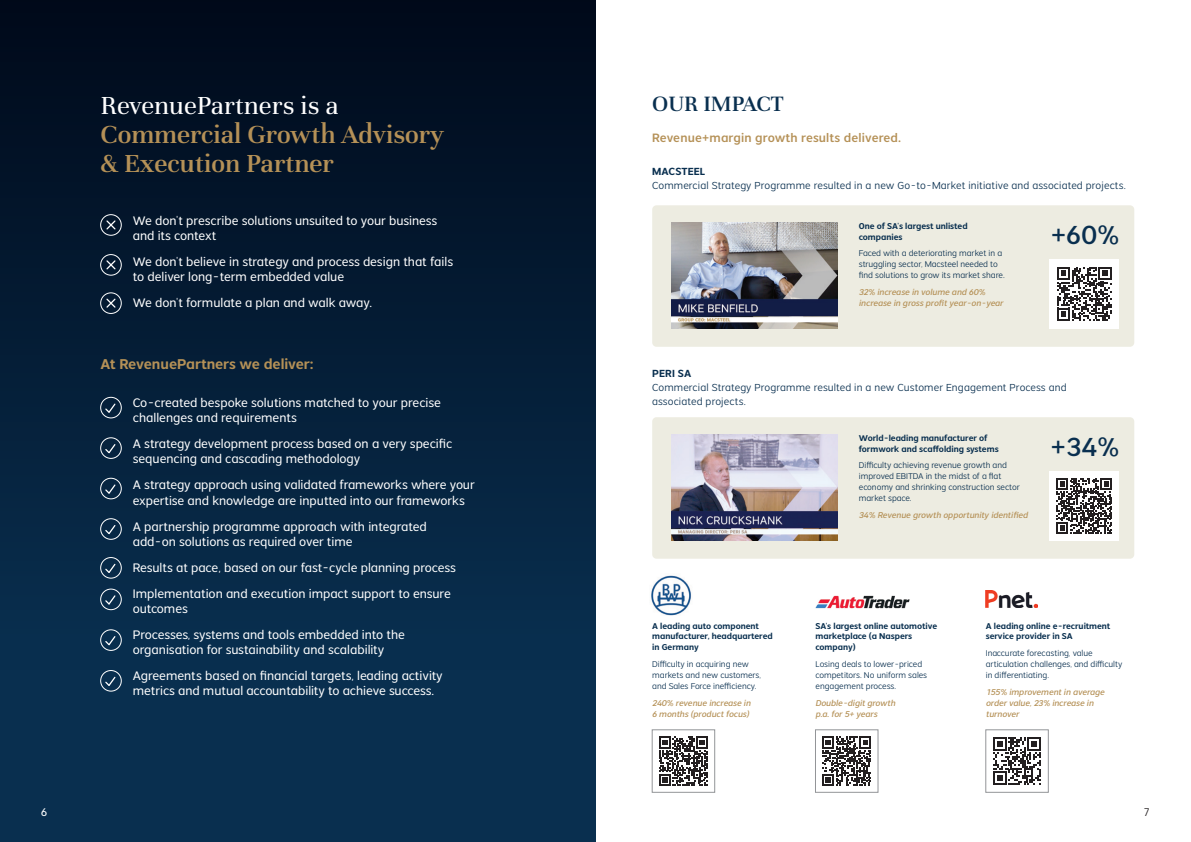
<style>
.page{position:relative;width:1191px;height:842px;background:#fff}
.page>*{position:absolute;margin:0;border:0;box-sizing:border-box;transform-origin:0 0}
.t1{font:500 28.5px/29px "Unna";color:#b59157}
.t2{font:500 28px "Vistol Sans";color:#092f4f}
.t3{font:500 24px "Unna";color:#092f4f}
.t4{font:700 15.2px "Vistol Sans";letter-spacing:-.01em;color:#b59157}
.t5{font:13.3px/15.2px "Vistol Sans";letter-spacing:-.005em;color:#fff}
.Forward_INTRO{font:600 13px "Vistol Sans";letter-spacing:.005em;color:#b59157}
.Folio_Mag_Name{font:12px "Vistol Sans";color:#fff}
.Folio_Mag_Name-2{font:300 12px "Vistol Sans";color:#231f20}
.Forward_INTRO-2{font:300 11px/14px "Vistol Sans";letter-spacing:.01em;color:#092f4f}
.Forward_INTRO-3{font:700 11px "Vistol Sans";letter-spacing:.015em;color:#092f4f}
.t6{font:300 9px/11px "Vistol Sans";color:#092f4f}
.t7{font:700 9px/10.8px "Vistol Sans";color:#092f4f}
.t8{font:italic 500 9px/11px "Vistol Sans";color:#b59157}
.s1{font-weight:400;color:#fff}
</style>
<div class="page">
<div style="left:0;top:0;width:595px;height:842px;background:#092f4f"></div>
<div style="left:0;top:0;width:595px;height:669px;background:linear-gradient(to bottom,#00091a,#093050)"></div>
<div style="left:652px;top:205px;width:482px;height:142px;background:#edece1;border-radius:4px"></div>
<div style="left:652px;top:417px;width:482px;height:142px;background:#edece1;border-radius:4px"></div>
<div style="left:1049px;top:259px;width:70px;height:70px;background:#fff"></div>
<svg style="left:1057px;top:267px;width:54px;height:54px"></svg>
<div style="left:1049px;top:471px;width:70px;height:70px;background:#fff"></div>
<svg style="left:1056px;top:478px;width:56px;height:56px"></svg>
<svg style="left:659px;top:736px;width:49px;height:49px"></svg>
<div style="left:652px;top:729px;width:63px;height:63px;border:1px solid #939598"></div>
<svg style="left:822px;top:736px;width:49px;height:49px"></svg>
<div style="left:815px;top:729px;width:63px;height:63px;border:1px solid #939598"></div>
<svg style="left:993px;top:737px;width:47px;height:48px"></svg>
<div style="left:985px;top:729px;width:63px;height:63px;border:1px solid #939598"></div>
<img style="left:651px;top:575px;width:40px;height:40px">
<img style="left:815px;top:595px;width:95px;height:14px">
<img style="left:985px;top:591px;width:52px;height:17px">
<img style="left:671px;top:222px;width:166px;height:107px">
<img style="left:671px;top:434px;width:166px;height:107px">
<div style="left:100px;top:214px;width:22px;height:22px;border:1px solid #fff;border-radius:50%"></div>
<svg style="left:105px;top:219px;width:12px;height:12px"></svg>
<div style="left:100px;top:254px;width:22px;height:22px;border:1px solid #fff;border-radius:50%"></div>
<svg style="left:105px;top:259px;width:12px;height:12px"></svg>
<div style="left:100px;top:292px;width:22px;height:22px;border:1px solid #fff;border-radius:50%"></div>
<svg style="left:105px;top:297px;width:12px;height:12px"></svg>
<div style="left:100px;top:397px;width:22px;height:21px;border:1px solid #fff;border-radius:50%"></div>
<svg style="left:104px;top:402px;width:13px;height:12px"></svg>
<div style="left:100px;top:670px;width:22px;height:21px;border:1px solid #fff;border-radius:50%"></div>
<svg style="left:105px;top:676px;width:11px;height:10px"></svg>
<div style="left:100px;top:437px;width:22px;height:22px;border:1px solid #fff;border-radius:50%"></div>
<svg style="left:104px;top:443px;width:13px;height:11px"></svg>
<div style="left:100px;top:478px;width:22px;height:21px;border:1px solid #fff;border-radius:50%"></div>
<svg style="left:104px;top:483px;width:13px;height:12px"></svg>
<div style="left:100px;top:518px;width:22px;height:22px;border:1px solid #fff;border-radius:50%"></div>
<svg style="left:104px;top:524px;width:13px;height:11px"></svg>
<div style="left:100px;top:557px;width:22px;height:21px;border:1px solid #fff;border-radius:50%"></div>
<svg style="left:104px;top:563px;width:13px;height:11px"></svg>
<div style="left:100px;top:589px;width:22px;height:21px;border:1px solid #fff;border-radius:50%"></div>
<svg style="left:104px;top:594px;width:13px;height:12px"></svg>
<div style="left:100px;top:629px;width:22px;height:22px;border:1px solid #fff;border-radius:50%"></div>
<svg style="left:104px;top:635px;width:13px;height:11px"></svg>
<p class="t1" style="left:100px;top:89px;width:345px"><span class="s1">RevenuePartners is a<br></span>Commercial Growth Advisory &amp; Execution Partner</p>
<p class="t5" style="left:133px;top:213px;width:306px">We don’t prescribe solutions unsuited to your business and its context</p>
<p class="t5" style="left:133px;top:254px;width:322px">We don’t believe in strategy and process design that fails to deliver long-term embedded value</p>
<p class="t5" style="left:133px;top:295px;width:241px">We don’t formulate a plan and walk away.</p>
<p class="t4" style="left:100px;top:355px;width:215px">At RevenuePartners we deliver:</p>
<p class="t5" style="left:133px;top:395px;width:309px">Co-created bespoke solutions matched to your precise challenges and requirements</p>
<p class="t5" style="left:133px;top:436px;width:321px">A strategy development process based on a very specific sequencing and cascading methodology</p>
<p class="t5" style="left:133px;top:477px;width:343px">A strategy approach using validated frameworks where your expertise and knowledge are inputted into our frameworks</p>
<p class="t5" style="left:133px;top:519px;width:295px">A partnership programme approach with integrated add-on solutions as required over time</p>
<p class="t5" style="left:133px;top:560px;width:324px">Results at pace, based on our fast-cycle planning process</p>
<p class="t5" style="left:133px;top:586px;width:319px">Implementation and execution impact support to ensure outcomes</p>
<p class="t5" style="left:133px;top:627px;width:274px">Processes, systems and tools embedded into the organisation for sustainability and scalability</p>
<p class="t5" style="left:133px;top:668px;width:311px">Agreements based on financial targets, leading activity metrics and mutual accountability to achieve success.</p>
<p class="t3" style="left:652px;top:87px;width:133px">OUR IMPACT</p>
<p class="Forward_INTRO" style="left:652px;top:130px;width:250px">Revenue+margin growth results delivered.</p>
<p class="Forward_INTRO-3" style="left:652px;top:165px;width:54px">MACSTEEL</p>
<p class="Forward_INTRO-2" style="left:652px;top:179px;width:475px">Commercial Strategy Programme resulted in a new Go-to-Market initiative and associated projects.</p>
<p class="t7" style="left:859px;top:221px;width:110px">One of SA’s largest unlisted companies</p>
<p class="t6" style="left:859px;top:248px;width:147px">Faced with a deteriorating market in a struggling sector, Macsteel needed to find solutions to grow its market share.</p>
<p class="t8" style="left:859px;top:286px;width:148px">32% increase in volume and 60% increase in gross profityear-on-year</p>
<p class="t2" style="left:1051px;top:219px;width:69px">+60%</p>
<p class="Forward_INTRO-3" style="left:652px;top:367px;width:41px">PERI SA</p>
<p class="Forward_INTRO-2" style="left:652px;top:380px;width:416px">Commercial Strategy Programme resulted in a new Customer Engagement Process and associated projects.</p>
<p class="t7" style="left:652px;top:620px;width:122px">A leading auto component manufacturer, headquartered in Germany</p>
<p class="t6" style="left:652px;top:658px;width:110px">Difficulty in acquiring new markets and new customers, and Sales Force inefficiency.</p>
<p class="t8" style="left:652px;top:697px;width:102px">240% revenue increase in<br>6 months (productfocus)</p>
<p class="t7" style="left:859px;top:433px;width:141px">World-leading manufacturer of formwork and scaffolding systems</p>
<p class="t6" style="left:859px;top:460px;width:162px">Difficulty achieving revenue growth and improved EBITDA in the midst of a flat economy and shrinking construction sector market space.</p>
<p class="t8" style="left:859px;top:509px;width:172px">34% Revenue growth opportunity identified</p>
<p class="t2" style="left:1051px;top:431px;width:69px">+34%</p>
<p class="t7" style="left:815px;top:620px;width:123px">SA’s largest online automotive marketplace (a Naspers company)</p>
<p class="t6" style="left:815px;top:658px;width:113px">Losing deals to lower-priced competitors. No uniform sales engagement process.</p>
<p class="t8" style="left:815px;top:697px;width:83px">Double-digitgrowth p.a.for5+ years</p>
<p class="t7" style="left:985px;top:620px;width:126px">A leading online e-recruitment service provider in SA</p>
<p class="t6" style="left:985px;top:648px;width:138px">Inaccurate forecasting, value articulation challenges, and difficulty in differentiating.</p>
<p class="t8" style="left:985px;top:686px;width:122px">155% improvementin average ordervalue,23% increase in turnover</p>
<p class="Folio_Mag_Name" style="left:41px;top:805px;width:7px">6</p>
<p class="Folio_Mag_Name-2" style="left:1143px;top:806px;width:7px">7</p>
</div>
